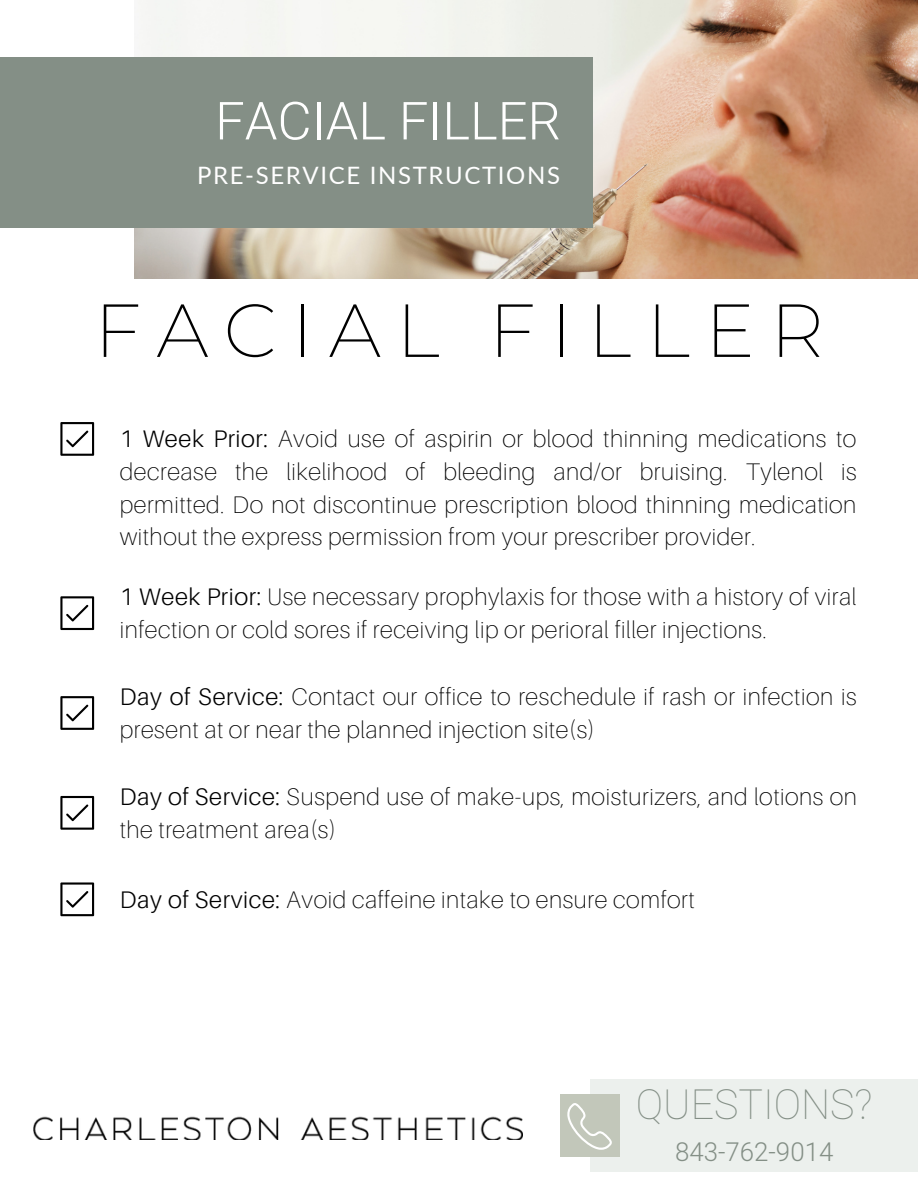
<style>
.page{position:relative;width:918px;height:1188px;background:#fff}
.page>*{position:absolute;margin:0;border:0;box-sizing:border-box;transform-origin:0 0}
.t1{font:200 75px "Montserrat";letter-spacing:.2em;color:#000}
.t2{font:300 52.5px "Heebo";color:#fff}
.t3{font:100 41.1px "Heebo";color:#848f86}
.t4{font:300 25.8px "Heebo";color:#848f86}
.t5{font:100 24px/32.7px "Aileron";letter-spacing:.025em;color:#000}
.t6{font:24px "Lato";letter-spacing:.07em;color:#fff}
.s1{font-weight:300}
</style>
<div class="page">
<img style="left:134px;top:0;width:784px;height:279px">
<div style="left:0;top:57px;width:593px;height:171px;background:#848f86"></div>
<svg style="left:60px;top:422px;width:34px;height:34px"></svg>
<div style="left:590px;top:1079px;width:328px;height:93px;background:#ecf0ed"></div>
<div style="left:561px;top:1094px;width:59px;height:62px;background:#c2c7ba"></div>
<svg style="left:567px;top:1103px;width:45px;height:47px"></svg>
<img style="left:34px;top:1116px;width:488px;height:24px">
<svg style="left:60px;top:796px;width:34px;height:34px"></svg>
<svg style="left:60px;top:882px;width:34px;height:34px"></svg>
<svg style="left:60px;top:696px;width:34px;height:34px"></svg>
<svg style="left:60px;top:596px;width:34px;height:34px"></svg>
<p class="t2" style="left:215px;top:84px;width:347px">FACIAL FILLER</p>
<p class="t6" style="left:197px;top:160px;width:364px">PRE-SERVICE INSTRUCTIONS</p>
<p class="t1" style="left:94px;top:284px;width:731px">FACIAL FILLER</p>
<p class="t5" style="left:120px;top:422px;width:739px;text-align:justify"><span class="s1">1 Week Prior:</span> Avoid use of aspirin or blood thinning medications to decrease the likelihood of bleeding and/or bruising. Tylenol is permitted. Do not discontinue prescription blood thinning medication without the express permission from your prescriber provider.</p>
<p class="t5" style="left:120px;top:580px;width:738px"><span class="s1">1 Week Prior:</span> Use necessary prophylaxis for those with a history of viral infection or cold sores if receiving lip or perioral filler injections.</p>
<p class="t5" style="left:120px;top:680px;width:738px"><span class="s1">Day of Service:</span> Contact our office to reschedule if rash or infection is present at or near the planned injection site(s)</p>
<p class="t5" style="left:120px;top:780px;width:739px"><span class="s1">Day of Service:</span> Suspend use of make-ups, moisturizers, and lotions on the treatment area(s)</p>
<p class="t5" style="left:120px;top:883px;width:576px"><span class="s1">Day of Service:</span> Avoid caffeine intake to ensure comfort</p>
<p class="t3" style="left:636px;top:1076px;width:238px">QUESTIONS?</p>
<p class="t4" style="left:675px;top:1134px;width:160px">843-762-9014</p>
</div>
